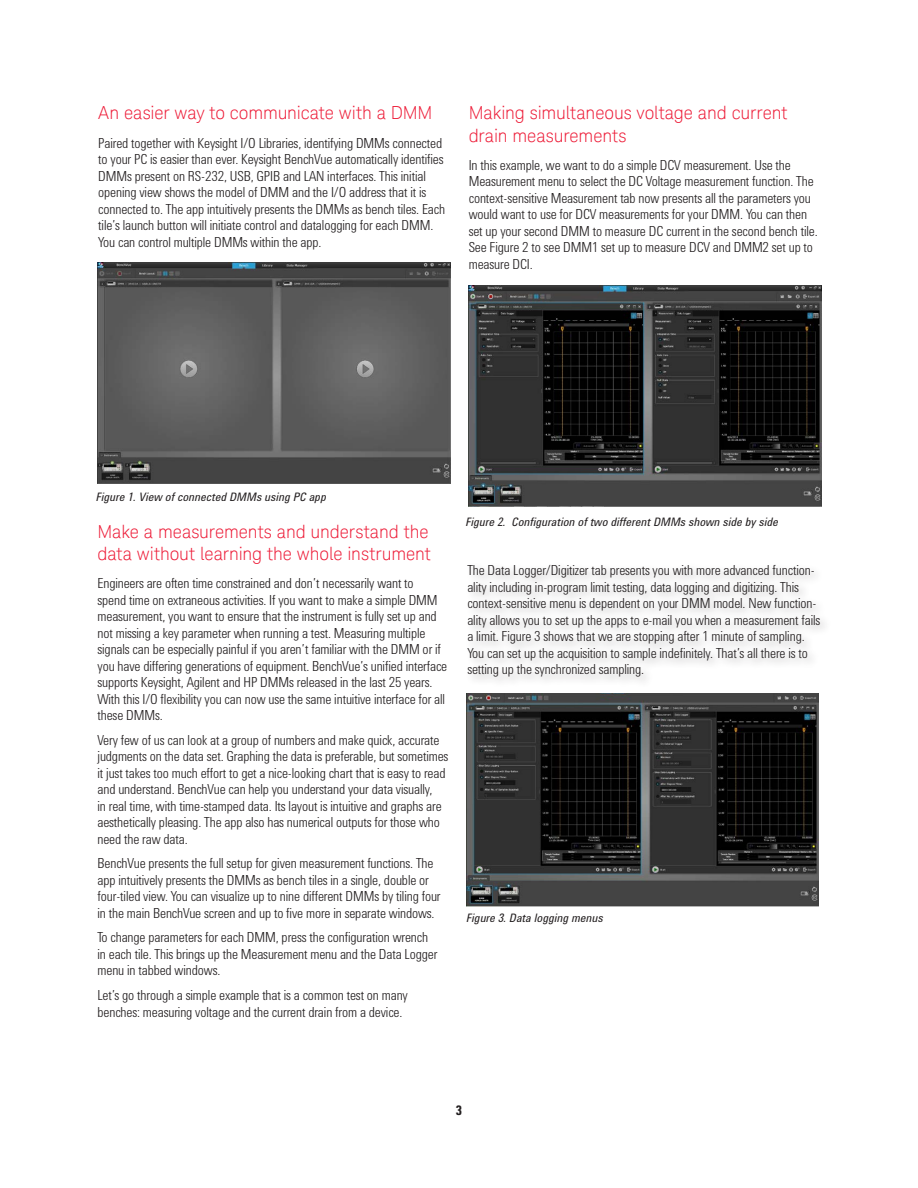
<style>
.page{position:relative;width:918px;height:1188px;background:#fff}
.page>*{position:absolute;margin:0;border:0;box-sizing:border-box;transform-origin:0 0}
.K_Heading_2{font:300 18px/22.5px "Keysight Sans";letter-spacing:-.005em;color:#ed1a36}
.TXT9_5{font:300 14.25px/16.5px "Agilent Condensed CFF";letter-spacing:-.005em;color:#231f20}
.TXTsubhead1{font:700 13.5px "Agilent Condensed CFF";color:#231f20}
.t1{font:italic 12px "Agilent Condensed CFF";color:#231f20}
</style>
<div class="page">
<div style="left:465px;top:561px;width:367px;height:128px;background:#f7f7f7"></div>
<img style="left:98px;top:263px;width:353px;height:221px">
<img style="left:469px;top:285px;width:353px;height:222px">
<img style="left:467px;top:694px;width:352px;height:213px">
<p class="K_Heading_2" style="left:98px;top:102px;width:336px">An easier way to communicate with a DMM</p>
<p class="K_Heading_2" style="left:469px;top:102px;width:320px">Making simultaneous voltage and current drain measurements</p>
<p class="TXT9_5" style="left:469px;top:155px;width:351px">In this example, we want to do a simple DCV measurement. Use the Measurement menu to select the DC Voltage measurement function. The context-sensitive Measurement tab now presents all the parameters you would want to use for DCV measurements for your DMM. You can then set up your second DMM to measure DC current in the second bench tile.<br>See Figure 2 to see DMM1 set up to measure DCV and DMM2 set up to measure DCI.</p>
<p class="TXT9_5" style="left:98px;top:133px;width:348px">Paired together with Keysight I/O Libraries, identifying DMMs connected to your PC is easier than ever. Keysight BenchVue automatically identifies DMMs present on RS-232, USB, GPIB and LAN interfaces. This initial opening view shows the model of DMM and the I/O address that it is connected to. The app intuitively presents the DMMs as bench tiles. Each tile’s launch button will initiate control and datalogging for each DMM.<br>You can control multiple DMMs within the app.</p>
<p class="t1" style="left:96px;top:488px;width:232px">Figure 1. View of connected DMMs using PC app</p>
<p class="K_Heading_2" style="left:98px;top:520px;width:335px">Make a measurements and understand the data without learning the whole instrument</p>
<p class="TXT9_5" style="left:98px;top:574px;width:351px">Engineers are often time constrained and don’t necessarily want to<br>spend time on extraneous activities. If you want to make a simple DMM measurement, you want to ensure that the instrument is fully set up and not missing a key parameter when running a test. Measuring multiple signals can be especially painful if you aren’t familiar with the DMM or if you have differing generations of equipment. BenchVue’s unified interface supports Keysight, Agilent and HP DMMs released in the last 25 years.<br>With this I/O flexibility you can now use the same intuitive interface for all these DMMs.</p>
<p class="TXT9_5" style="left:98px;top:730px;width:352px">Very few of us can look at a group of numbers and make quick, accurate judgments on the data set. Graphing the data is preferable, but sometimes it just takes too much effort to get a nice-looking chart that is easy to read and understand. BenchVue can help you understand your data visually,<br>in real time, with time-stamped data. Its layout is intuitive and graphs are aesthetically pleasing. The app also has numerical outputs for those who need the raw data.</p>
<p class="TXT9_5" style="left:98px;top:854px;width:345px">BenchVue presents the full setup for given measurement functions. The app intuitively presents the DMMs as bench tiles in a single, double or four-tiled view. You can visualize up to nine different DMMs by tiling four in the main BenchVue screen and up to five more in separate windows.</p>
<p class="TXT9_5" style="left:98px;top:928px;width:341px">To change parameters for each DMM, press the configuration wrench in each tile. This brings up the Measurement menu and the Data Logger menu in tabbed windows.</p>
<p class="TXT9_5" style="left:98px;top:986px;width:312px">Let’s go through a simple example that is a common test on many benches: measuring voltage and the current drain from a device.</p>
<p class="t1" style="left:466px;top:513px;width:314px">Figure 2. Configuration of two different DMMs shown side by side</p>
<p class="TXT9_5" style="left:467px;top:561px;width:355px">The Data Logger/Digitizer tab presents you with more advanced function&shy;ality including in-program limit testing, data logging and digitizing. This context-sensitive menu is dependent on your DMM model. New function&shy;ality allows you to set up the apps to e-mail you when a measurement fails a limit. Figure 3 shows that we are stopping after 1 minute of sampling.<br>You can set up the acquisition to sample indefinitely. That’s all there is to setting up the synchronized sampling.</p>
<p class="t1" style="left:467px;top:909px;width:138px">Figure 3. Data logging menus</p>
<p class="TXTsubhead1" style="left:456px;top:1100px;width:8px">3</p>
</div>
